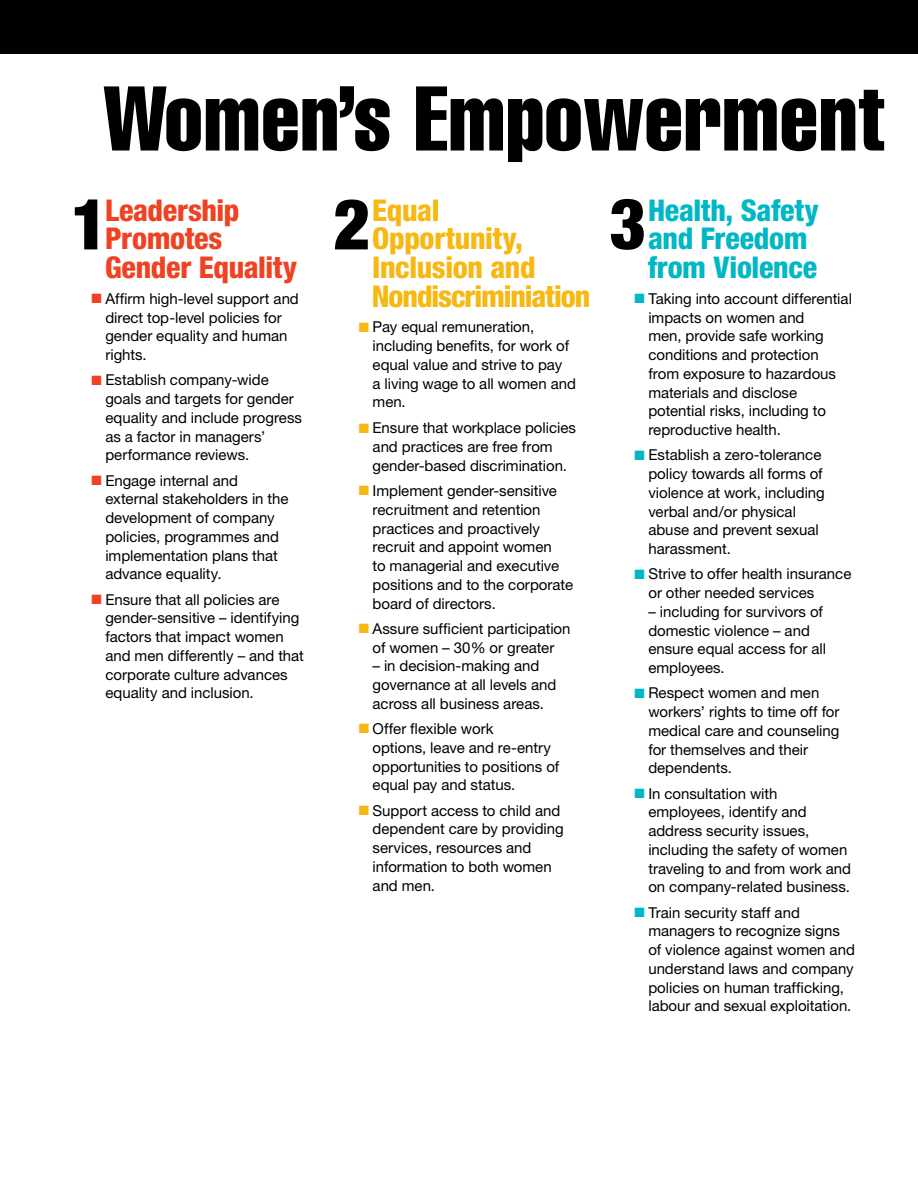
<style>
.page{position:relative;width:918px;height:1188px;background:#fff}
.page>*{position:absolute;margin:0;border:0;box-sizing:border-box;transform-origin:0 0}
.t1{font:extra-condensed 90px "Helvetica";letter-spacing:.01em;color:#000}
.t2{font:900 condensed 70.5px "Helvetica Neue";color:#000}
.t3{font:800 condensed 30px/28.5px "Helvetica Neue";letter-spacing:-.01em;color:#00b7c6}
.t4{font:800 condensed 30px/28.5px "Helvetica Neue";letter-spacing:-.01em;color:#ef4223}
.t5{font:800 condensed 30px/28.5px "Helvetica Neue";letter-spacing:-.015em;color:#f7b811}
.t6{font:800 condensed 30px "Helvetica Neue";letter-spacing:-.035em;color:#f7b811}
.t7{font:15px/18.8px "Helvetica Neue";color:#000}
.s1{font-family:"Helvetica Neue";font-weight:800;font-stretch:condensed}
.s2{color:#00b7c6}
.s3{color:#ef4223}
.s4{color:#f7b811}
</style>
<div class="page">
<div style="left:0;top:0;width:918px;height:54px;background:#000"></div>
<h1 class="t1" style="left:104px;top:61px;width:783px">Women<span class="s1">’</span>s Empowerment</h1>
<h2 class="t2" style="left:71px;top:181px;width:38px">1</h2>
<h2 class="t2" style="left:334px;top:181px;width:38px">2</h2>
<h2 class="t2" style="left:610px;top:180px;width:38px">3</h2>
<h3 class="t6" style="left:372px;top:278px;width:220px">Nondiscriminiation</h3>
<h3 class="t3" style="left:648px;top:195px;width:172px">Health, Safety and Freedom from Violence</h3>
<p class="t7" style="left:648px;top:289px;width:205px;text-indent:-14px"><span class="s2">■</span> Taking into account differential impacts on women and<br>men, provide safe working conditions and protection from exposure to hazardous materials and disclose potential risks, including to reproductive health.</p>
<p class="t7" style="left:648px;top:445px;width:178px;text-indent:-14px"><span class="s2">■</span> Establish a zero-tolerance policy towards all forms of violence at work, including verbal and/or physical abuse and prevent sexual harassment.</p>
<p class="t7" style="left:648px;top:564px;width:205px;text-indent:-14px"><span class="s2">■</span> Strive to offer health insurance or other needed services</p>
<p class="t7" style="left:648px;top:602px;width:179px">– including for survivors of domestic violence – and ensure equal access for all employees.</p>
<p class="t7" style="left:648px;top:683px;width:193px;text-indent:-14px"><span class="s2">■</span> Respect women and men workers’ rights to time off for medical care and counseling for themselves and their dependents.</p>
<p class="t7" style="left:648px;top:784px;width:204px;text-indent:-14px"><span class="s2">■</span> I n consultation with employees, identify and address security issues, including the safety of women traveling to and from work and on company-related business.</p>
<p class="t7" style="left:648px;top:903px;width:208px;text-indent:-14px"><span class="s2">■</span> Train security staff and managers to recognize signs of violence against women and understand laws and company policies on human trafficking, labour and sexual exploitation.</p>
<h3 class="t4" style="left:105px;top:195px;width:194px">Leadership<br>Promotes<br>Gender Equality</h3>
<p class="t7" style="left:105px;top:289px;width:195px;text-indent:-14px"><span class="s3">■</span> Affirm high-level support and direct top-level policies for gender equality and human rights.</p>
<p class="t7" style="left:105px;top:370px;width:198px;text-indent:-14px"><span class="s3">■</span> Establish company-wide goals and targets for gender equality and include progress as a factor in managers’ performance reviews.</p>
<p class="t7" style="left:105px;top:471px;width:185px;text-indent:-14px"><span class="s3">■</span> Engage internal and external stakeholders in the development of company policies, programmes and implementation plans that advance equality.</p>
<p class="t7" style="left:105px;top:590px;width:200px;text-indent:-14px"><span class="s3">■</span> Ensure that all policies are gender-sensitive – identifying factors that impact women and men differently – and that corporate culture advances equality and inclusion.</p>
<h3 class="t5" style="left:372px;top:195px;width:165px">Equal<br>Opportunity,<br>Inclusion and</h3>
<p class="t7" style="left:373px;top:317px;width:205px;text-indent:-14px"><span class="s4">■</span> Pay equal remuneration, including benefits, for work of equal value and strive to pay<br>a living wage to all women and men.</p>
<p class="t7" style="left:373px;top:418px;width:205px;text-indent:-14px"><span class="s4">■</span> Ensure that workplace policies and practices are free from gender-based discrimination.</p>
<p class="t7" style="left:373px;top:481px;width:202px;text-indent:-14px"><span class="s4">■</span> I mplement gender-sensitive recruitment and retention practices and proactively recruit and appoint women<br>to managerial and executive positions and to the corporate board of directors.</p>
<p class="t7" style="left:359px;top:619px;width:213px;text-align:center"><span class="s4">■</span> Assure sufficient participation of women – 30% or greater</p>
<p class="t7" style="left:373px;top:656px;width:185px">– in decision-making and governance at all levels and across all business areas.</p>
<p class="t7" style="left:373px;top:719px;width:188px;text-indent:-14px"><span class="s4">■</span> Offer flexible work<br>options, leave and re-entry opportunities to positions of equal pay and status.</p>
<p class="t7" style="left:373px;top:801px;width:193px;text-indent:-14px"><span class="s4">■</span> Support access to child and dependent care by providing services, resources and information to both women and men.</p>
</div>
